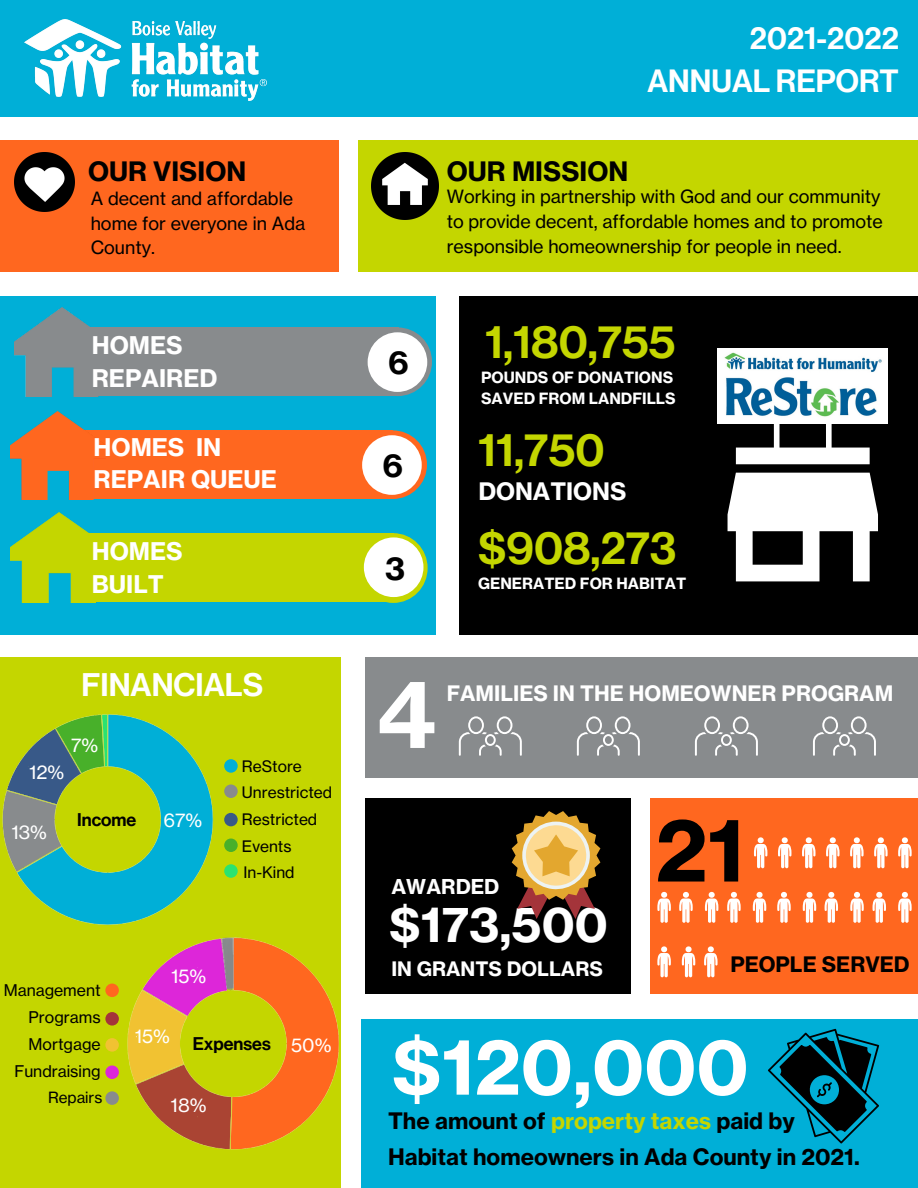
<style>
.page{position:relative;width:918px;height:1188px;background:#fff}
.page>*{position:absolute;margin:0;border:0;box-sizing:border-box;transform-origin:0 0}
.t1{font:91.65px "N Haas Grotesk TX Pro 75 Bd";color:#fff}
.t2{font:85.35px "N Haas Grotesk TX Pro 75 Bd";color:#000}
.t3{font:75.45px "N Haas Grotesk TX Pro 75 Bd";color:#fff}
.t4{font:47.85px "N Haas Grotesk TX Pro 75 Bd";color:#fff}
.t5{font:46.05px "N Haas Grotesk DS Pro 65 Md";color:#c4d600}
.t6{font:31.95px "N Haas Grotesk DS Pro 65 Md";color:#fff}
.t7{font:31.5px/43.8px "N Haas Grotesk DS Pro 65 Md";color:#fff;text-align:right}
.t8{font:31.5px "N Haas Grotesk TX Pro 75 Bd";color:#000}
.t9{font:26.4px "N Haas Grotesk TX Pro 75 Bd";color:#000}
.t10{font:24px/32.7px "N Haas Grotesk TX Pro 75 Bd";color:#fff}
.t11{font:23.7px "N Haas Grotesk TX Pro 75 Bd";color:#fff}
.t12{font:22.35px/36px "N Haas Grotesk TX Pro 75 Bd";color:#000}
.t13{font:21px "N Haas Grotesk TX Pro 75 Bd";color:#fff}
.t14{font:21px "N Haas Grotesk TX Pro 75 Bd";color:#000}
.t15{font:20.25px "N Haas Grotesk TX Pro 75 Bd";color:#fff}
.t16{font:20.1px "N Haas Grotesk TX Pro 55 Rg";color:#fff}
.t17{font:19.65px "N Haas Grotesk TX Pro 75 Bd";color:#fff}
.t18{font:18.75px "N Haas Grotesk TX Pro 55 Rg";color:#fff}
.t19{font:18px/24.8px "N Haas Grotesk TX Pro 55 Rg";color:#000}
.t20{font:18px "N Haas Grotesk DS Pro 65 Md";color:#000}
.t21{font:15.9px/27px "N Haas Grotesk TX Pro 55 Rg";color:#000;text-align:right}
.t22{font:15.6px/26.4px "N Haas Grotesk TX Pro 55 Rg";color:#000}
.t23{font:15.3px/21.3px "N Haas Grotesk TX Pro 75 Bd";color:#fff}
.t24{font:15.3px "N Haas Grotesk TX Pro 55 Rg";color:#000}
.s1{color:#c4d600}
</style>
<div class="page">
<div style="left:0;top:140px;width:339px;height:131px;background:#ff671f"></div>
<div style="left:0;top:0;width:918px;height:117px;background:#00afd7"></div>
<img style="left:25px;top:19px;width:242px;height:81px">
<img style="left:15px;top:152px;width:59px;height:60px">
<div style="left:358px;top:140px;width:559px;height:131px;background:#c4d600"></div>
<img style="left:371px;top:152px;width:68px;height:68px">
<div style="left:0;top:296px;width:435px;height:338px;background:#00afd7"></div>
<div style="left:459px;top:296px;width:459px;height:338px;background:#000"></div>
<div style="left:0;top:657px;width:341px;height:531px;background:#c4d600"></div>
<img style="left:10px;top:513px;width:98px;height:90px">
<div style="left:81px;top:534px;width:313px;height:68px;background:#c4d600"></div>
<svg style="left:359px;top:533px;width:69px;height:70px"></svg>
<div style="left:364px;top:537px;width:59px;height:60px;background:#fff;border-radius:50%"></div>
<div style="left:80px;top:430px;width:313px;height:69px;background:#ff671f"></div>
<img style="left:10px;top:411px;width:96px;height:88px">
<div style="left:358px;top:430px;width:69px;height:69px;background:#ff671f;border-radius:50%"></div>
<div style="left:362px;top:435px;width:60px;height:60px;background:#fff;border-radius:50%"></div>
<img style="left:15px;top:308px;width:84px;height:89px">
<div style="left:89px;top:327px;width:309px;height:69px;background:#888b8d"></div>
<div style="left:363px;top:327px;width:69px;height:69px;background:#888b8d;border-radius:50%"></div>
<div style="left:368px;top:332px;width:59px;height:60px;background:#fff;border-radius:50%"></div>
<div style="left:365px;top:657px;width:553px;height:120px;background:#888b8d"></div>
<svg style="left:459px;top:716px;width:63px;height:40px"></svg>
<svg style="left:577px;top:716px;width:63px;height:40px"></svg>
<svg style="left:695px;top:716px;width:63px;height:40px"></svg>
<svg style="left:813px;top:716px;width:63px;height:40px"></svg>
<div style="left:650px;top:798px;width:268px;height:196px;background:#ff671f"></div>
<div style="left:361px;top:1019px;width:557px;height:169px;background:#00afd7"></div>
<div style="left:365px;top:798px;width:265px;height:196px;background:#000"></div>
<svg style="left:728px;top:448px;width:150px;height:133px"></svg>
<div style="left:826px;top:417px;width:6px;height:32px;background:#fff"></div>
<img style="left:718px;top:348px;width:169px;height:76px">
<div style="left:774px;top:422px;width:6px;height:31px;background:#fff"></div>
<svg style="left:657px;top:891px;width:14px;height:32px"></svg>
<svg style="left:679px;top:891px;width:14px;height:32px"></svg>
<svg style="left:705px;top:891px;width:13px;height:32px"></svg>
<svg style="left:727px;top:891px;width:14px;height:32px"></svg>
<svg style="left:753px;top:891px;width:13px;height:32px"></svg>
<svg style="left:777px;top:891px;width:14px;height:32px"></svg>
<svg style="left:803px;top:891px;width:13px;height:32px"></svg>
<svg style="left:825px;top:891px;width:13px;height:32px"></svg>
<svg style="left:850px;top:891px;width:14px;height:32px"></svg>
<svg style="left:873px;top:891px;width:13px;height:32px"></svg>
<svg style="left:898px;top:891px;width:14px;height:32px"></svg>
<svg style="left:754px;top:837px;width:13px;height:31px"></svg>
<svg style="left:778px;top:837px;width:13px;height:31px"></svg>
<svg style="left:802px;top:837px;width:14px;height:31px"></svg>
<svg style="left:826px;top:837px;width:14px;height:31px"></svg>
<svg style="left:850px;top:837px;width:14px;height:31px"></svg>
<svg style="left:874px;top:837px;width:14px;height:31px"></svg>
<svg style="left:898px;top:837px;width:14px;height:31px"></svg>
<svg style="left:657px;top:946px;width:14px;height:31px"></svg>
<svg style="left:682px;top:946px;width:13px;height:31px"></svg>
<svg style="left:704px;top:946px;width:14px;height:31px"></svg>
<svg style="left:512px;top:811px;width:88px;height:108px"></svg>
<img style="left:2px;top:714px;width:212px;height:211px">
<div style="left:224px;top:759px;width:14px;height:14px;background:#00afd7;border-radius:50%"></div>
<div style="left:224px;top:784px;width:14px;height:14px;background:#888b8d;border-radius:50%"></div>
<div style="left:224px;top:864px;width:14px;height:14px;background:#2be370;border-radius:50%"></div>
<div style="left:164px;top:845px;width:31px;height:31px;background:#00afd7;border-radius:50%"></div>
<div style="left:9px;top:814px;width:32px;height:31px;background:#888b8d;border-radius:50%"></div>
<div style="left:224px;top:813px;width:14px;height:13px;background:#385988;border-radius:50%"></div>
<div style="left:27px;top:756px;width:34px;height:33px;background:#385988;border-radius:50%"></div>
<div style="left:224px;top:839px;width:14px;height:13px;background:#48b02a;border-radius:50%"></div>
<div style="left:70px;top:720px;width:24px;height:24px;background:#48b02a;border-radius:50%"></div>
<img style="left:127px;top:937px;width:212px;height:213px">
<div style="left:105px;top:984px;width:14px;height:13px;background:#ff671f;border-radius:50%"></div>
<div style="left:105px;top:1012px;width:14px;height:14px;background:#a4343a;border-radius:50%"></div>
<div style="left:105px;top:1038px;width:14px;height:14px;background:#f1c232;border-radius:50%"></div>
<div style="left:105px;top:1066px;width:14px;height:13px;background:#dd26d9;border-radius:50%"></div>
<div style="left:105px;top:1091px;width:14px;height:14px;background:#888b8d;border-radius:50%"></div>
<div style="left:302px;top:1029px;width:31px;height:31px;background:#ff671f;border-radius:50%"></div>
<div style="left:167px;top:1095px;width:32px;height:31px;background:#a43;border-radius:50%"></div>
<div style="left:136px;top:1025px;width:31px;height:31px;background:#f1c232;border-radius:50%"></div>
<div style="left:170px;top:962px;width:31px;height:30px;background:#dd26d9;border-radius:50%"></div>
<svg style="left:768px;top:1029px;width:111px;height:114px"></svg>
<h3 class="t9" style="left:88px;top:155px;width:160px">OUR VISION</h3>
<p class="t19" style="left:91px;top:186px;width:216px">A decent and affordable home for everyone in Ada<br>County.</p>
<h3 class="t10" style="left:92px;top:329px;width:127px">HOMES<br>REPAIRED</h3>
<h3 class="t10" style="left:94px;top:431px;width:185px">HOMES IN<br>REPAIR QUEUE</h3>
<h3 class="t10" style="left:92px;top:535px;width:92px">HOMES<br>BUILT</h3>
<h3 class="t6" style="left:81px;top:666px;width:183px">FINANCIALS</h3>
<p class="t18" style="left:71px;top:733px;width:29px">7%</p>
<p class="t18" style="left:29px;top:761px;width:37px">12%</p>
<p class="t18" style="left:11px;top:821px;width:37px">13%</p>
<p class="t20" style="left:77px;top:809px;width:61px">Income</p>
<p class="t18" style="left:164px;top:809px;width:40px">67%</p>
<p class="t22" style="left:242px;top:753px;width:92px">ReStore<br>Unrestricted</p>
<p class="t22" style="left:242px;top:806px;width:77px">Restricted<br>Events</p>
<p class="t22" style="left:243px;top:859px;width:53px">In-Kind</p>
<h3 class="t7" style="left:648px;top:16px;width:253px">2021-2022<br>ANNUAL REPORT</h3>
<h3 class="t8" style="left:388px;top:342px;width:22px">6</h3>
<h3 class="t8" style="left:383px;top:445px;width:22px">6</h3>
<h3 class="t8" style="left:385px;top:549px;width:22px">3</h3>
<h3 class="t9" style="left:447px;top:155px;width:183px">OUR MISSION</h3>
<p class="t19" style="left:447px;top:184px;width:438px">Working in partnership with God and our community to provide decent, affordable homes and to promote responsible homeownership for people in need.</p>
<h3 class="t5" style="left:485px;top:315px;width:192px">1,180,755</h3>
<p class="t23" style="left:481px;top:367px;width:196px">POUNDS OF DONATIONS<br>SAVED FROM LANDFILLS</p>
<h3 class="t5" style="left:478px;top:423px;width:128px">11,750</h3>
<h3 class="t11" style="left:478px;top:476px;width:150px">DONATIONS</h3>
<h3 class="t5" style="left:478px;top:521px;width:200px">$908,273</h3>
<p class="t23" style="left:478px;top:572px;width:210px">GENERATED FOR HABITAT</p>
<h1 class="t1" style="left:375px;top:657px;width:61px">4</h1>
<p class="t13" style="left:447px;top:680px;width:448px">FAMILIES IN THE HOMEOWNER PROGRAM</p>
<p class="t15" style="left:391px;top:874px;width:109px">AWARDED</p>
<h3 class="t4" style="left:389px;top:895px;width:220px">$173,500</h3>
<h2 class="t2" style="left:655px;top:796px;width:91px">21</h2>
<p class="t21" style="left:4px;top:977px;width:98px">Management<br>Programs<br>Mortgage<br>Fundraising</p>
<p class="t24" style="left:48px;top:1088px;width:56px">Repairs</p>
<p class="t16" style="left:198px;top:960px;width:32px">6%</p>
<p class="t18" style="left:171px;top:965px;width:37px">15%</p>
<p class="t17" style="left:391px;top:956px;width:213px">IN GRANTS DOLLARS</p>
<p class="t14" style="left:730px;top:951px;width:181px">PEOPLE SERVED</p>
<p class="t18" style="left:135px;top:1024px;width:37px">15%</p>
<p class="t20" style="left:193px;top:1033px;width:79px">Expenses</p>
<h3 class="t3" style="left:392px;top:1019px;width:358px">$120,000</h3>
<p class="t18" style="left:291px;top:1034px;width:42px">50%</p>
<p class="t18" style="left:171px;top:1094px;width:37px">18%</p>
<p class="t12" style="left:388px;top:1102px;width:473px">The amount of <span class="s1">property taxes</span> paid by<br>Habitat homeowners in Ada County in 2021.</p>
</div>
